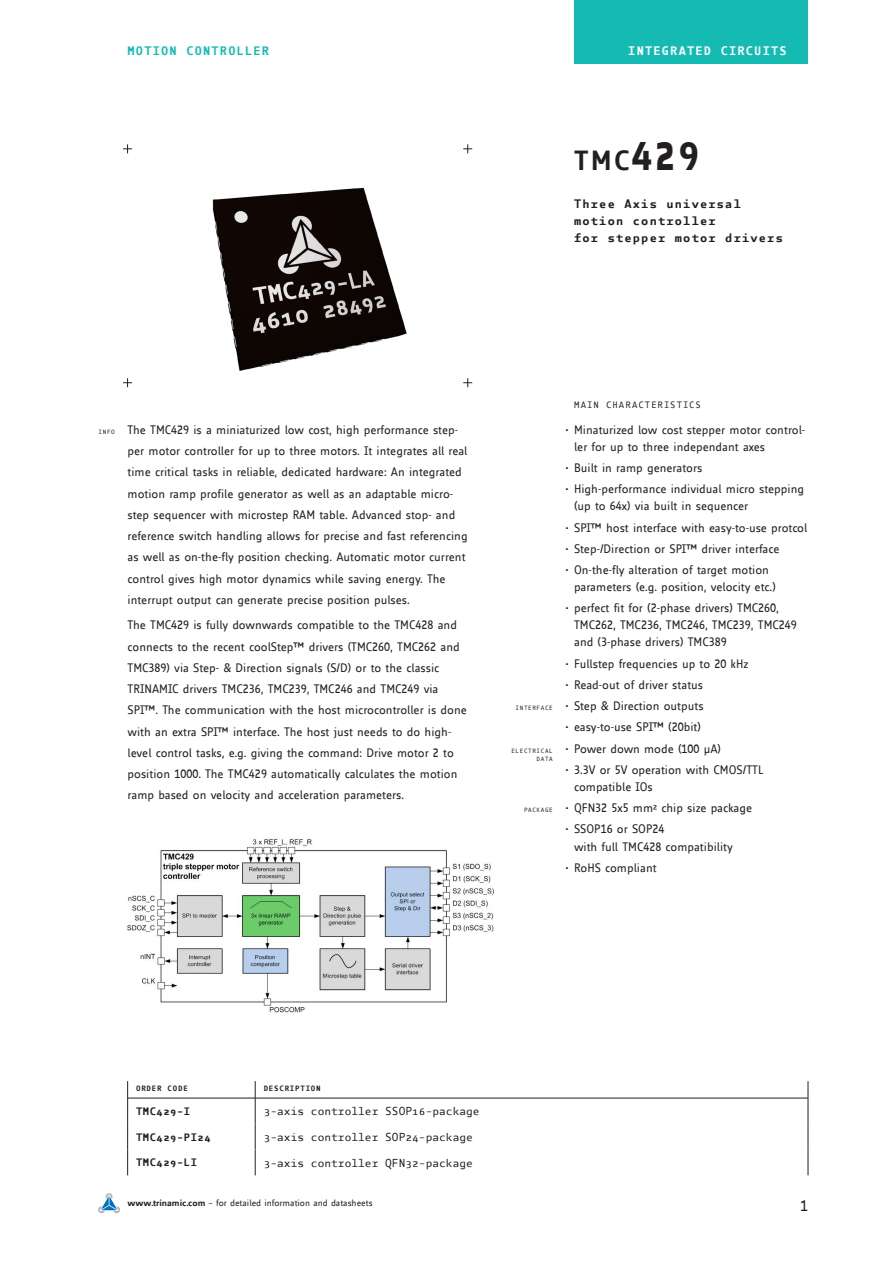
<style>
.page{position:relative;width:893px;height:1263px;background:#fff}
.page>*{position:absolute;margin:0;border:0;box-sizing:border-box;transform-origin:0 0}
.product_name{font:700 27px "Manual Orifice 3";color:#231f20}
.t1{font:15px "Manual Orifice 0";color:#231f20}
.characteristics_fact{font:12px/21.3px "Manual Orifice 0";color:#231f20}
.product_subline{font:700 12px "Manual Mono";letter-spacing:.1em;color:#231f20}
.head_white{font:700 12px "Manual Mono";letter-spacing:.1em;color:#fff}
.t2{font:700 12px "Manual Mono";letter-spacing:.1em;color:#15bbb3}
.order_description{font:11.25px "Manual Mono";color:#231f20}
.oder_code{font:700 10.5px "Manual Mono";letter-spacing:.05em;color:#231f20}
.t3{font:9px "Manual Orifice 0";color:#231f20}
.t4{font:9px "Manual Mono";letter-spacing:.115em;color:#231f20}
.order_legende{font:700 7.5px "Manual Mono";letter-spacing:.1em;color:#231f20}
.characteristics_lege{font:6px/8.6px "Manual Mono";letter-spacing:.1em;color:#231f20;text-align:right}
.s1{font-size:39px}
.s2{font-family:"Manual Orifice 3";font-weight:700}
</style>
<div class="page">
<div style="left:574px;top:0;width:234px;height:64px;background:#15bbb3"></div>
<svg style="left:98px;top:1194px;width:23px;height:20px"></svg>
<hr style="left:128px;top:1098px;width:127px;height:1px;background:#231f20">
<hr style="left:255px;top:1098px;width:553px;height:1px;background:#231f20">
<svg style="left:127px;top:1081px;width:1px;height:94px"></svg>
<svg style="left:255px;top:1081px;width:1px;height:94px"></svg>
<svg style="left:808px;top:1081px;width:1px;height:94px"></svg>
<img style="left:212px;top:187px;width:195px;height:184px">
<svg style="left:123px;top:144px;width:9px;height:9px"></svg>
<svg style="left:123px;top:378px;width:9px;height:9px"></svg>
<svg style="left:463px;top:378px;width:9px;height:9px"></svg>
<svg style="left:463px;top:144px;width:9px;height:9px"></svg>
<img style="left:128px;top:839px;width:365px;height:174px">
<p class="t2" style="left:128px;top:44px;width:143px">MOTION CONTROLLER</p>
<p class="head_white" style="left:628px;top:44px;width:160px">INTEGRATED CIRCUITS</p>
<p class="product_name" style="left:574px;top:145px;width:126px">TMC<span class="s1">429</span></p>
<p class="product_subline" style="left:574px;top:197px;width:168px">Three Axis universal</p>
<p class="product_subline" style="left:574px;top:214px;width:143px">motion controller</p>
<p class="product_subline" style="left:574px;top:231px;width:210px">for stepper motor drivers</p>
<p class="characteristics_lege" style="left:99px;top:427px;width:18px">INFO</p>
<p class="characteristics_fact" style="left:128px;top:419px;width:342px">The TMC429 is a miniaturized low cost, high performance step&shy;per motor controller for up to three motors. It integrates all real time critical tasks in reliable, dedicated hardware: An integrated motion ramp profile generator as well as an adaptable micro&shy;step sequencer with microstep RAM table. Advanced stop- and reference switch handling allows for precise and fast referencing as well as on-the-fly position checking. Automatic motor current control gives high motor dynamics while saving energy. The interrupt output can generate precise position pulses.</p>
<p class="characteristics_fact" style="left:128px;top:614px;width:341px">The TMC429 is fully downwards compatible to the TMC428 and connects to the recent coolStep™ drivers (TMC260, TMC262 and TMC389) via Step- &amp; Direction signals (S/D) or to the classic TRINAMIC drivers TMC236, TMC239, TMC246 and TMC249 via SPI™. The communication with the host microcontroller is done with an extra SPI™ interface. The host just needs to do high&shy;level control tasks, e.g. giving the command: Drive motor 2 to position 1000. The TMC429 automatically calculates the motion ramp based on velocity and acceleration parameters.</p>
<p class="t4" style="left:574px;top:400px;width:128px">MAIN CHARACTERISTICS</p>
<p class="characteristics_fact" style="left:574px;top:421px;width:233px;line-height:17px;text-indent:-9px">• Minaturized low cost stepper motor control&shy;ler for up to three independant axes</p>
<p class="characteristics_fact" style="left:566px;top:457px;width:138px">• Built in ramp generators</p>
<p class="characteristics_fact" style="left:574px;top:481px;width:232px;line-height:17px;text-indent:-9px">• High-performance individual micro stepping (up to 64x) via built in sequencer</p>
<p class="characteristics_fact" style="left:566px;top:517px;width:243px">• SPI™ host interface with easy-to-use protcol</p>
<p class="characteristics_fact" style="left:566px;top:538px;width:216px">• Step-/Direction or SPI™ driver interface</p>
<p class="characteristics_fact" style="left:574px;top:561px;width:203px;line-height:17px;text-indent:-9px">• On-the-fly alteration of target motion parameters (e.g. position, velocity etc.)</p>
<p class="characteristics_fact" style="left:574px;top:600px;width:224px;line-height:17px;text-indent:-9px">• perfect fit for (2-phase drivers) TMC260,<br>TMC262, TMC236, TMC246, TMC239, TMC249 and (3-phase drivers) TMC389</p>
<p class="characteristics_fact" style="left:566px;top:653px;width:184px">• Fullstep frequencies up to 20 kHz</p>
<p class="characteristics_fact" style="left:566px;top:674px;width:139px">• Read-out of driver status</p>
<p class="characteristics_lege" style="left:516px;top:704px;width:39px">INTERFACE</p>
<p class="characteristics_fact" style="left:566px;top:695px;width:140px">• Step &amp; Direction outputs</p>
<p class="characteristics_fact" style="left:566px;top:717px;width:137px">• easy-to-use SPI™ (20bit)</p>
<p class="characteristics_lege" style="left:511px;top:746px;width:43px">ELECTRICAL<br>DATA</p>
<p class="characteristics_fact" style="left:566px;top:738px;width:157px">• Power down mode (100 µA)</p>
<p class="characteristics_fact" style="left:574px;top:761px;width:191px;line-height:17px;text-indent:-9px">• 3.3V or 5V operation with CMOS/TTL compatible IOs</p>
<p class="characteristics_lege" style="left:524px;top:806px;width:30px">PACKAGE</p>
<p class="characteristics_fact" style="left:566px;top:797px;width:188px">• QFN32 5x5 mm² chip size package</p>
<p class="characteristics_fact" style="left:574px;top:821px;width:160px;line-height:17px;text-indent:-9px">• SSOP16 or SOP24<br>with full TMC428 compatibility</p>
<p class="characteristics_fact" style="left:566px;top:857px;width:93px">• RoHS compliant</p>
<p class="order_legende" style="left:136px;top:1084px;width:53px">ORDER CODE</p>
<p class="order_legende" style="left:264px;top:1084px;width:58px">DESCRIPTION</p>
<p class="oder_code" style="left:136px;top:1105px;width:56px">TMC429-I</p>
<p class="order_description" style="left:264px;top:1105px;width:218px">3-axis controller SSOP16-package</p>
<p class="oder_code" style="left:136px;top:1131px;width:76px">TMC429-PI24</p>
<p class="order_description" style="left:264px;top:1131px;width:211px">3-axis controller SOP24-package</p>
<p class="oder_code" style="left:136px;top:1156px;width:62px">TMC429-LI</p>
<p class="order_description" style="left:264px;top:1157px;width:211px">3-axis controller QFN32-package</p>
<p class="t3" style="left:128px;top:1198px;width:247px"><span class="s2">www.trinamic.com</span> – for detailed information and datasheets</p>
<p class="t1" style="left:800px;top:1197px;width:9px">1</p>
</div>
